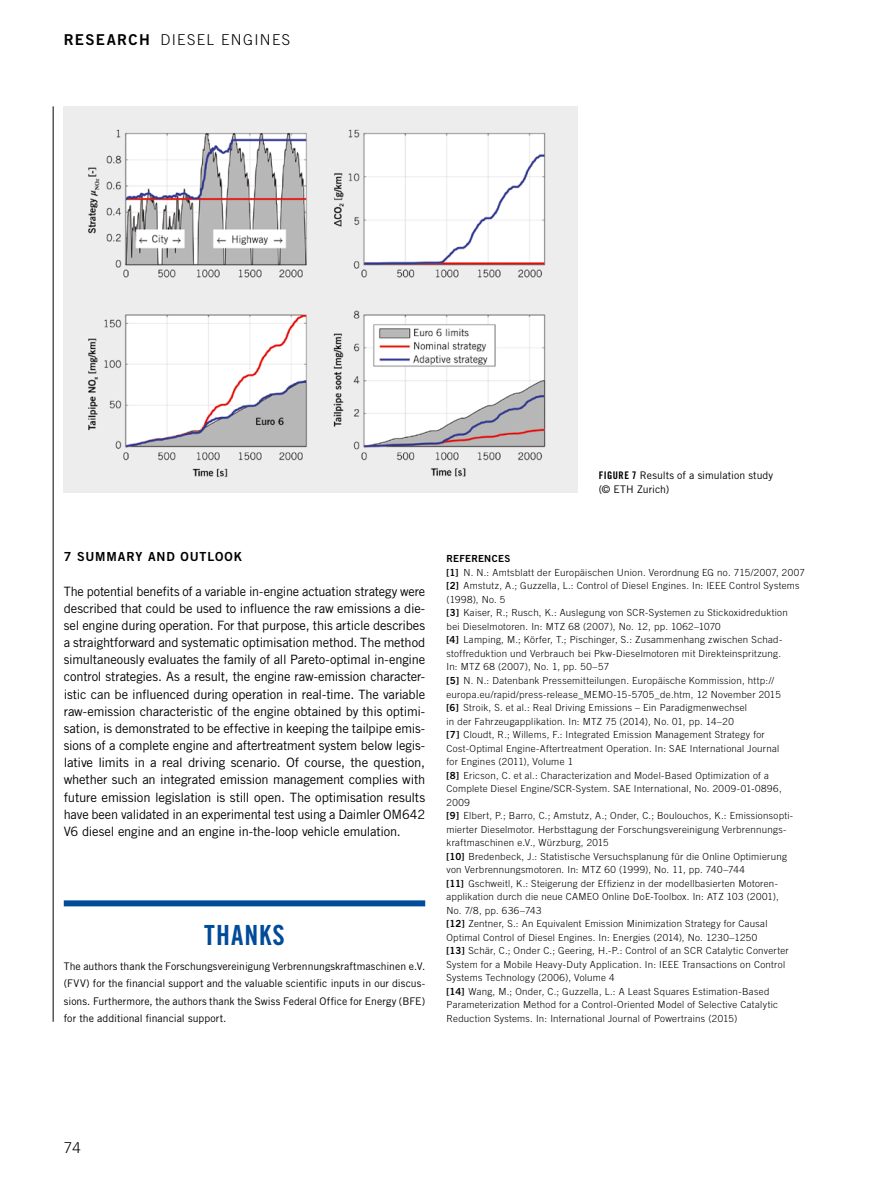
<style>
.page{position:relative;width:893px;height:1187px;background:#fff}
.page>*{position:absolute;margin:0;border:0;box-sizing:border-box;transform-origin:0 0}
.Acknowledgments_Head{font:27.75px "Trade Gothic LT Std Bd Cn 20";letter-spacing:.04em;color:#004b9a}
.t1{font:15px "Trade Gothic LT Std Bd 2";letter-spacing:.085em;color:#000}
.t2{font:300 15px "Trade Gothic LT Std";letter-spacing:.085em;color:#000}
.Para_x{font:12.9px/17.1px "Trade Gothic LT Std";letter-spacing:-.015em;color:#000;text-align:justify}
.SectionHeading_1_x{font:12.45px "Trade Gothic LT Std Bd 2";letter-spacing:.07em;color:#000}
.Acknowledgments_Para{font:10.5px/17.1px "Trade Gothic LT Std";letter-spacing:.005em;color:#000;text-align:justify}
.Image_Caption_x{font:10.5px/13.5px "Trade Gothic LT Std";color:#000}
.t3{font:300 9.75px/13.5px "Trade Gothic LT Std";letter-spacing:.03em;color:#000}
.SectionHeading_1_Bib{font:9.75px "Trade Gothic LT Std Bd 2";letter-spacing:.025em;color:#000}
.s1{font-family:"Trade Gothic LT Std";font-weight:300}
.s2{font-family:"Trade Gothic LT Std Bd Cn 20"}
.s3{font-family:"Trade Gothic LT Std Bd 2";font-weight:400}
</style>
<div class="page">
<div style="left:64px;top:900px;width:361px;height:6px;background:#004b9a"></div>
<img style="left:64px;top:106px;width:513px;height:386px">
<hr style="left:53px;top:106px;width:1px;height:915px;background:#000">
<h2 class="t1" style="left:64px;top:30px;width:118px">RESEARCH <span class="s1">Diesel</span></h2>
<h2 class="t2" style="left:221px;top:31px;width:60px">Engines</h2>
<p class="Image_Caption_x" style="left:599px;top:468px;width:176px"><span class="s2">FIGURE 7</span> Results of a simulation study (© ETH Zurich)</p>
<p class="SectionHeading_1_x" style="left:64px;top:549px;width:180px">7 SUMMARY AND OUTLOOK</p>
<p class="Para_x" style="left:64px;top:582px;width:363px">The potential benefits of a variable in-engine actuation strategy were described that could be used to influence the raw emissions a die&shy;sel engine during operation. For that purpose, this article describes a straightforward and systematic optimisation method. The method simultaneously evaluates the family of all Pareto-optimal in-engine control strategies. As a result, the engine raw-emission character&shy;istic can be influenced during operation in real-time. The variable raw-emission characteristic of the engine obtained by this optimi&shy;sation, is demonstrated to be effective in keeping the tailpipe emis&shy;sions of a complete engine and aftertreatment system below legis&shy;lative limits in a real driving scenario. Of course, the question, whether such an integrated emission management complies with future emission legislation is still open. The optimisation results have been validated in an experimental test using a Daimler OM642<br>V6 diesel engine and an engine in-the-loop vehicle emulation.</p>
<p class="Acknowledgments_Head" style="left:204px;top:917px;width:82px">THANKS</p>
<p class="Acknowledgments_Para" style="left:64px;top:957px;width:363px">The authors thank the Forschungsvereinigung Verbrennungskraftmaschinen e.V. (FVV) for the financial support and the valuable scientific inputs in our discus&shy;sions. Furthermore, the authors thank the Swiss Federal Office for Energy (BFE) for the additional financial support.</p>
<p class="SectionHeading_1_Bib" style="left:446px;top:553px;width:65px">REFERENCES</p>
<p class="t3" style="left:446px;top:565px;width:360px"><span class="s3">[1]</span> N . N .: Amtsblatt der Europäischen Union. Verordnung EG no. 715/2007, 2007</p>
<p class="t3" style="left:446px;top:579px;width:355px"><span class="s3">[2]</span> Amstutz, A.; Guzzella, L.: Control of Diesel Engines. In: IEEE Control Systems (1998), No. 5</p>
<p class="t3" style="left:446px;top:606px;width:343px"><span class="s3">[3]</span> Kaiser, R.; Rusch, K.: Auslegung von SCR-Systemen zu Stickoxidreduktion bei Dieselmotoren. In: MTZ 68 (2007), N o. 12, pp. 1062–1070</p>
<p class="t3" style="left:446px;top:633px;width:336px;text-align:justify"><span class="s3">[4]</span> Lamping, M.; Körfer, T.; Pischinger, S.: Zusammenhang zwischen Schad&shy;stoffreduktion und Verbrauch bei Pkw-Dieselmotoren mit Direkteinspritzung.<br>In: MTZ 68 (2007), N o. 1, pp. 50–57</p>
<p class="t3" style="left:446px;top:673px;width:336px"><span class="s3">[5]</span> N . N .: Datenbank Pressemitteilungen. Europäische Kommission, http:// europa.eu/rapid/press-release_MEMO-15-5705_de.htm, 12 November 2015</p>
<p class="t3" style="left:446px;top:700px;width:302px"><span class="s3">[6]</span> Stroik, S. et al.: Real Driving Emissions – Ein Paradigmenwechsel in der Fahrzeugapplikation. In: MTZ 75 (2014), No. 01, pp. 14–20</p>
<p class="t3" style="left:446px;top:727px;width:334px"><span class="s3">[7]</span> Cloudt, R.; Willems, F.: Integrated Emission Management Strategy for<br>Cost-Optimal Engine-Aftertreatment Operation. In: SAE International Journal for Engines (2011), Volume 1</p>
<p class="t3" style="left:446px;top:768px;width:337px"><span class="s3">[8]</span> Ericson, C. et al.: Characterization and Model-Based Optimization of a<br>Complete Diesel Engine/SCR-System. SAE International, N o. 2009-01-0896,<br>2009</p>
<p class="t3" style="left:446px;top:808px;width:347px"><span class="s3">[9]</span> Elbert, P.; Barro, C.; Amstutz, A.; Onder, C.; Boulouchos, K.: Emissionsopti&shy;mierter Dieselmotor. Herbsttagung der Forschungsvereinigung Verbrennungs&shy;kraftmaschinen e.V., Würzburg, 2015</p>
<p class="t3" style="left:446px;top:849px;width:342px"><span class="s3">[10]</span> Bredenbeck, J.: Statistische Versuchsplanung für die Online Optimierung von Verbrennungsmotoren. In: MTZ 60 (1999), No. 11, pp. 740–744</p>
<p class="t3" style="left:446px;top:876px;width:334px"><span class="s3">[11]</span> Gschweitl, K.: Steigerung der Effizienz in der modellbasierten Motoren&shy;applikation durch die neue CAMEO Online DoE-Toolbox. In: ATZ 103 (2001),<br>N o. 7/8, pp. 636–743</p>
<p class="t3" style="left:446px;top:916px;width:322px"><span class="s3">[12]</span> Zentner, S.: An Equivalent Emission Minimization Strategy for Causal<br>Optimal Control of Diesel Engines. In: Energies (2014), N o. 1230–1250</p>
<p class="t3" style="left:446px;top:943px;width:344px"><span class="s3">[13]</span> Schär, C.; Onder C.; Geering, H.-P.: Control of an SCR Catalytic Converter<br>System for a Mobile Heavy-Duty Application. In: IEEE Transactions on Control<br>Systems Technology (2006), Volume 4</p>
<p class="t3" style="left:446px;top:984px;width:333px"><span class="s3">[14]</span> Wang, M.; Onder, C.; Guzzella, L.: A Least Squares Estimation-Based<br>Parameterization Method for a Control-Oriented Model of Selective Catalytic<br>Reduction Systems. In: International Journal of Powertrains (2015)</p>
<h2 class="t2" style="left:64px;top:1138px;width:19px">74</h2>
</div>
